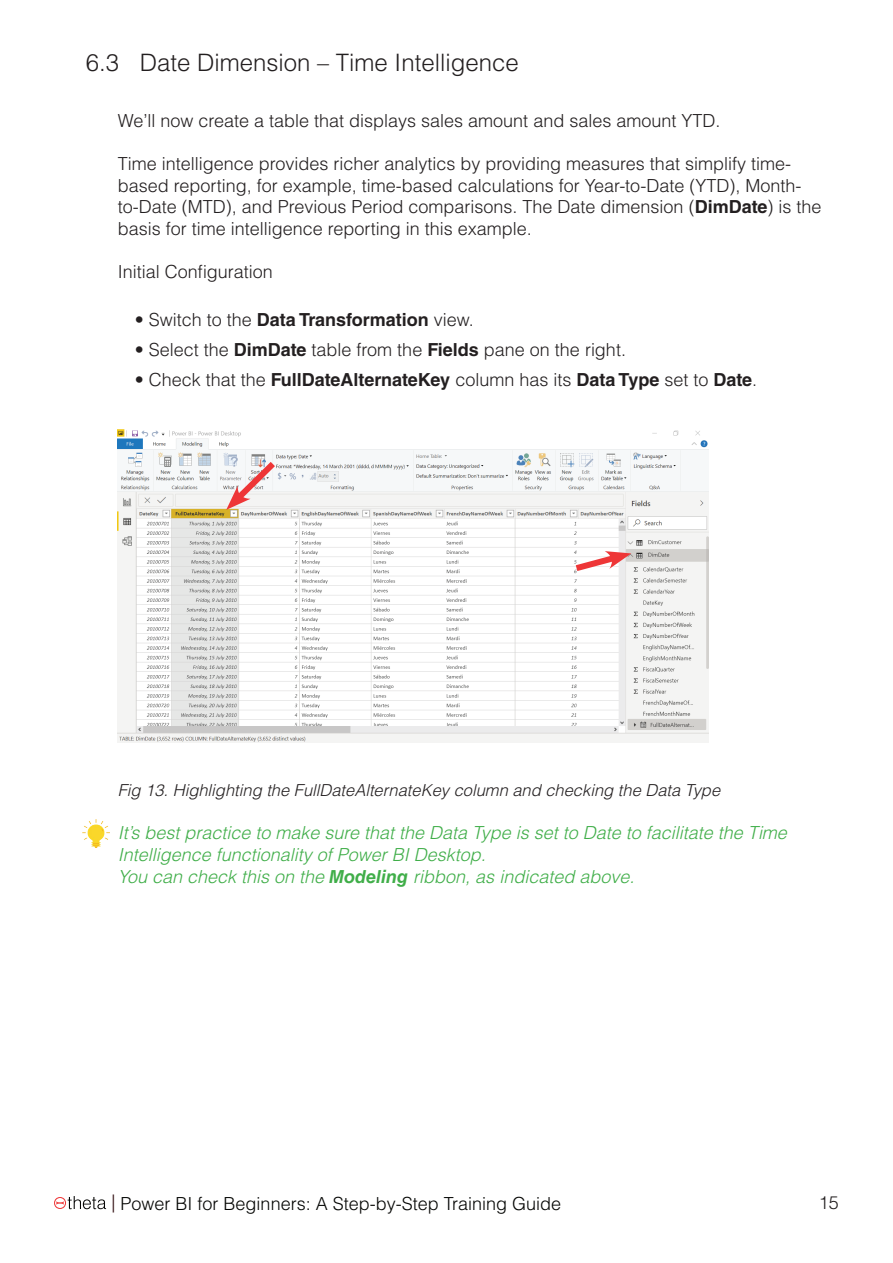
<style>
.page{position:relative;width:893px;height:1263px;background:#fff}
.page>*{position:absolute;margin:0;border:0;box-sizing:border-box;transform-origin:0 0}
.t1{font:300 24px "Helvetica LT Std";color:#231f20}
.t2{font:300 18px/21.6px "Helvetica LT Std";color:#231f20}
.t3{font:italic 300 18px/21.6px "Helvetica LT Std";color:#40ae49}
.t4{font:700 18px "Helvetica LT Std";color:#231f20}
.t5{font:300 18px "Helvetica LT Std";color:#040503}
.t6{font:italic 300 16.5px "Helvetica LT Std";color:#231f20}
.s1{font-weight:700}
.s2{font-weight:300}
.s3{color:#300d0f}
</style>
<div class="page">
<svg style="left:54px;top:1196px;width:52px;height:13px"></svg>
<img style="left:118px;top:429px;width:590px;height:313px">
<svg style="left:569px;top:550px;width:62px;height:25px"></svg>
<svg style="left:226px;top:455px;width:55px;height:55px"></svg>
<img style="left:83px;top:820px;width:26px;height:28px">
<h1 class="t1" style="left:86px;top:48px;width:434px">6.3 Date Dimension – Time Intelligence</h1>
<p class="t2" style="left:118px;top:110px;width:604px">We’ll now create a table that displays sales amount and sales amount YTD.</p>
<p class="t2" style="left:118px;top:153px;width:705px">Time intelligence provides richer analytics by providing measures that simplify time&shy;based reporting, for example, time-based calculations for Year-to-Date (YTD), Month&shy;to-Date (MTD), and Previous Period comparisons. The Date dimension (<span class="s1">DimDate</span>) is the basis for time intelligence reporting in this example.</p>
<p class="t2" style="left:118px;top:261px;width:157px">Initial Configuration</p>
<p class="t4" style="left:135px;top:308px;width:340px"><span class="s2">• Switch to the</span> Data Transformation <span class="s2">view.</span></p>
<p class="t2" style="left:135px;top:338px;width:493px">• Select the <span class="s1">DimDate</span> table from the <span class="s1">Fields</span> pane on the right.</p>
<p class="t4" style="left:135px;top:368px;width:624px"><span class="s2">• Check that the</span> FullDateAlternateKey <span class="s2">column has its</span> Data Type <span class="s2">set to</span> Date<span class="s2">.</span></p>
<p class="t6" style="left:118px;top:780px;width:604px">Fig 13. Highlighting the FullDateAlternateKey column and checking the Data Type</p>
<p class="t3" style="left:118px;top:822px;width:671px">It’s best practice to make sure that the Data Type is set to Date to facilitate the Time<br>Intelligence functionality of Power BI Desktop.<br>You can check this on the <span class="s1">Modeling</span> ribbon, as indicated above.</p>
<p class="t5" style="left:112px;top:1192px;width:451px"><span class="s3">|</span> Power BI for Beginners: A Step-by-Step Training Guide</p>
<p class="t2" style="left:819px;top:1192px;width:22px">15</p>
</div>
